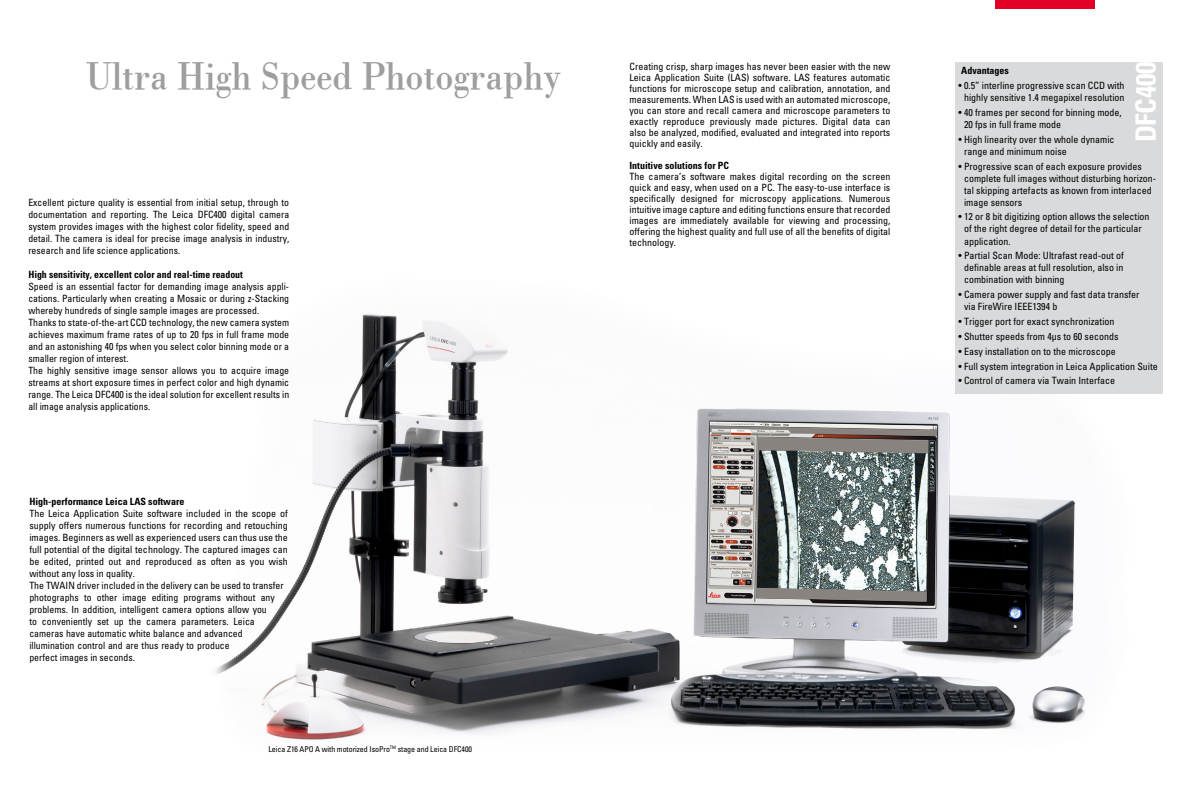
<style>
.page{position:relative;width:1191px;height:794px;background:#fff}
.page>*{position:absolute;margin:0;border:0;box-sizing:border-box;transform-origin:0 0}
.t1{font:40px "Leicana";color:#9c9e9f}
.t2{font:700 condensed 28px "Univers LT Std";letter-spacing:-.01em;color:#fff}
.t3{font:condensed 10px/12px "Univers LT Std";color:#000}
.t4{font:700 condensed 10px "Univers LT Std";color:#000}
.t5{font:condensed 8px "Univers LT Std";letter-spacing:-.01em;color:#000}
</style>
<div class="page">
<div style="left:995px;top:0;width:99px;height:9px;background:#e20026"></div>
<img style="left:215px;top:314px;width:944px;height:426px">
<div style="left:955px;top:62px;width:207px;height:331px;background:#d9dadb"></div>
<h1 class="t1" style="left:86px;top:52px;width:476px">Ultra High Speed Photography</h1>
<p class="t3" style="left:28px;top:196px;width:262px;text-align:justify">Excellent picture quality is essential from initial setup, through to documentation and reporting. The Leica DFC400 digital camera system provides images with the highest color fidelity, speed and detail. The camera is ideal for precise image analysis in industry, research and life science applications.</p>
<p class="t4" style="left:28px;top:268px;width:216px">High sensitivity, excellent color and real-time readout</p>
<p class="t3" style="left:28px;top:280px;width:262px">Speed is an essential factor for demanding image analysis appli&shy;cations. Particularly when creating a Mosaic or during z-Stacking whereby hundreds of single sample images are processed.<br>Thanks to state-of-the-art CCD technology, the new camera system achieves maximum frame rates of up to 20 fps in full frame mode and an astonishing 40 fps when you select color binning mode or a smaller region of interest.<br>The highly sensitive image sensor allows you to acquire image streams at short exposure times in perfect color and high dynamic range. The Leica DFC400 is the ideal solution for excellent results in all image analysis applications.</p>
<p class="t4" style="left:29px;top:496px;width:156px">High-performance Leica LAS software</p>
<p class="t3" style="left:29px;top:507px;width:260px">The Leica Application Suite software included in the scope of supply offers numerous functions for recording and retouching images. Beginners as well as experienced users can thus use the full potential of the digital technology. The captured images can be edited, printed out and reproduced as often as you wish without any loss in quality.<br>The TWAIN driver included in the delivery can be used to transfer photographs to other image editing programs without any problems. In addition, intelligent camera options allow you<br>to conveniently set up the camera parameters. Leica cameras have automatic white balance and advanced illumination control and are thus ready to produce<br>perfect images in seconds.</p>
<p class="t5" style="left:268px;top:743px;width:205px">Leica Z16 APO A with motorized IsoPro<sup>TM</sup> stage and Leica DFC400</p>
<p class="t3" style="left:629px;top:60px;width:262px;line-height:11px;text-align:justify">Creating crisp, sharp images has never been easier with the new Leica Application Suite (LAS) software. LAS features automatic functions for microscope setup and calibration, annotation, and measurements. When LAS is used with an automated microscope, you can store and recall camera and microscope parameters to exactly reproduce previously made pictures. Digital data can also be analyzed, modified, evaluated and integrated into reports quickly and easily.</p>
<p class="t4" style="left:629px;top:159px;width:101px">Intuitive solutions for PC</p>
<p class="t3" style="left:629px;top:170px;width:262px;line-height:11px;text-align:justify">The camera’s software makes digital recording on the screen quick and easy, when used on a PC. The easy-to-use interface is specifically designed for microscopy applications. Numerous intuitive image capture and editing functions ensure that recorded images are immediately available for viewing and processing, offering the highest quality and full use of all the benefits of digital technology.</p>
<h2 class="t2" style="left:1128px;top:142px;width:83px;rotate:-90deg">DFC400</h2>
<p class="t4" style="left:961px;top:65px;width:49px">Advantages</p>
<p class="t3" style="left:958px;top:79px;width:168px;text-align:center">• 0.5” interline progressive scan CCD with highly sensitive 1.4 megapixel resolution</p>
<p class="t3" style="left:964px;top:106px;width:159px;text-indent:-6px">• 40 frames per second for binning mode,<br>20 fps in full frame mode</p>
<p class="t3" style="left:964px;top:133px;width:152px;text-indent:-6px">• High linearity over the whole dynamic range and minimum noise</p>
<p class="t3" style="left:964px;top:160px;width:194px;text-indent:-6px">• Progressive scan of each exposure provides complete full images without disturbing horizon&shy;tal skipping artefacts as known from interlaced image sensors</p>
<p class="t3" style="left:964px;top:211px;width:187px;text-indent:-6px">• 12 or 8 bit digitizing option allows the selection of the right degree of detail for the particular application.</p>
<p class="t3" style="left:964px;top:250px;width:161px;text-align:justify;text-indent:-6px">• Partial Scan Mode: Ultrafast read-out of definable areas at full resolution, also in combination with binning</p>
<p class="t3" style="left:964px;top:288px;width:177px;text-indent:-6px">• Camera power supply and fast data transfer via FireWire IEEE1394 b</p>
<p class="t3" style="left:958px;top:315px;width:158px">• Trigger port for exact synchronization</p>
<p class="t3" style="left:958px;top:330px;width:161px">• Shutter speeds from 4μs to 60 seconds</p>
<p class="t3" style="left:958px;top:345px;width:159px">• Easy installation on to the microscope</p>
<p class="t3" style="left:958px;top:360px;width:201px">• Full system integration in Leica Application Suite</p>
<p class="t3" style="left:958px;top:375px;width:158px">• Control of camera via Twain Interface</p>
</div>
